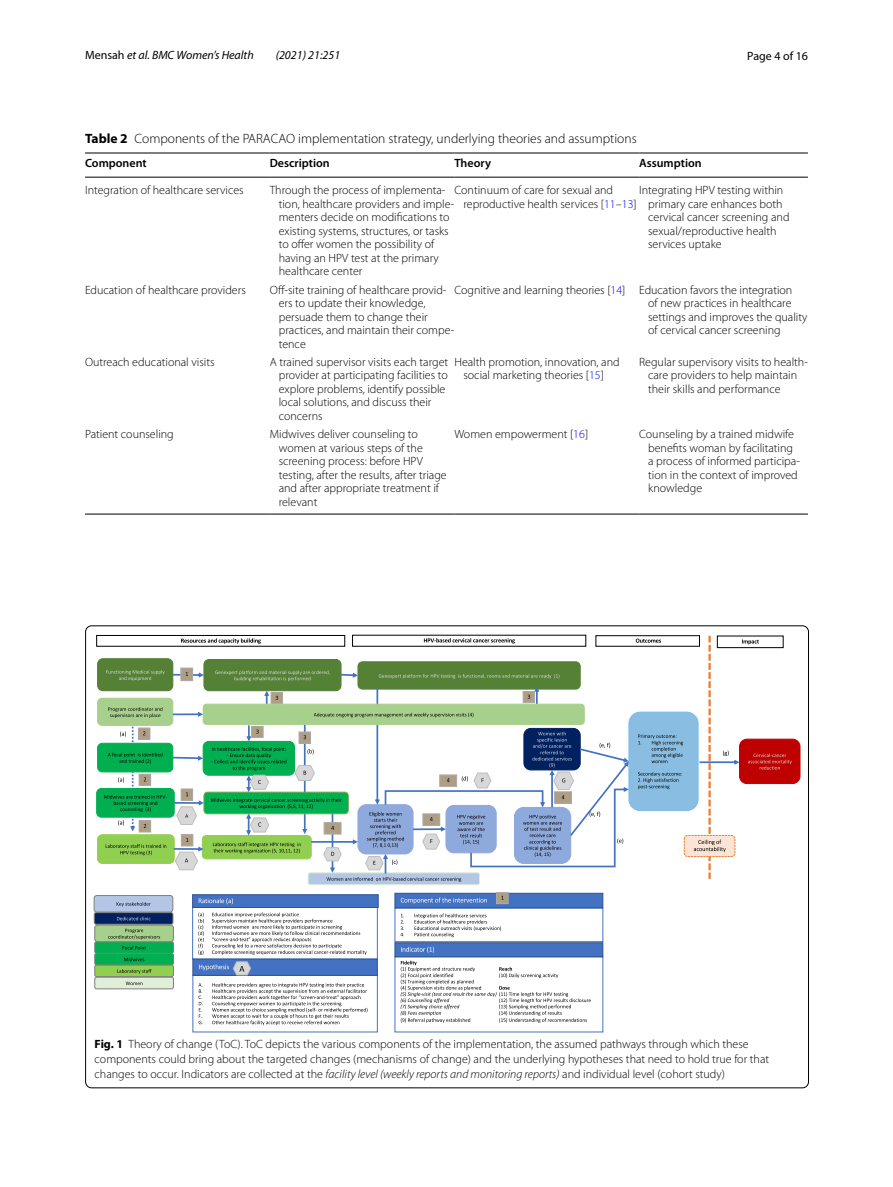
<style>
.page{position:relative;width:893px;height:1187px;background:#fff}
.page>*{position:absolute;margin:0;border:0;box-sizing:border-box;transform-origin:0 0}
.t1{font:300 13.5px "Myriad Pro";color:#000}
.t2{font:300 12px/13.5px "Myriad Pro";color:#000}
.t3{font:italic 12px "Myriad Pro";color:#000}
.t4{font:600 12px "Myriad Pro";color:#000}
.t5{font:12px "Myriad Pro";color:#000}
.s1{font-style:normal}
.s2{font-weight:700}
.s3{color:#00f}
.s4{font-style:italic}
</style>
<div class="page">
<div style="left:192px;top:907px;width:186px;height:52px;background:#fff;border:1px solid #4472c3"></div>
<svg style="left:198px;top:912px;width:6px;height:42px"></svg>
<svg style="left:212px;top:912px;width:155px;height:42px"></svg>
<div style="left:96px;top:635px;width:249px;height:11px;border:1px solid #000"></div>
<div style="left:98px;top:658px;width:75px;height:32px;background:#548135;border-radius:5px"></div>
<div style="left:97px;top:658px;width:76px;height:33px;border:1px solid #548135;border-radius:5px"></div>
<svg style="left:106px;top:670px;width:59px;height:11px"></svg>
<div style="left:98px;top:698px;width:75px;height:27px;background:#a8d08d;border-radius:5px"></div>
<div style="left:97px;top:697px;width:76px;height:28px;border:1px solid #a8d08d;border-radius:5px"></div>
<svg style="left:108px;top:707px;width:54px;height:11px"></svg>
<div style="left:98px;top:834px;width:76px;height:29px;background:#91cf50;border-radius:5px"></div>
<div style="left:97px;top:834px;width:78px;height:29px;border:1px solid #91cf50;border-radius:5px"></div>
<svg style="left:106px;top:844px;width:60px;height:11px"></svg>
<div style="left:308px;top:872px;width:171px;height:12px;background:#b3c6e6;border-radius:2px"></div>
<div style="left:308px;top:872px;width:172px;height:13px;border:1px solid #e1efd8;border-radius:2px"></div>
<div style="left:739px;top:739px;width:61px;height:44px;background:#bf0000;border-radius:7px"></div>
<div style="left:739px;top:738px;width:61px;height:45px;border:1px solid #bf0000;border-radius:7px"></div>
<div style="left:95px;top:964px;width:78px;height:12px;background:#91cf50;border-radius:2px"></div>
<div style="left:94px;top:964px;width:80px;height:12px;border:1px solid #7f7f7f;border-radius:2px"></div>
<svg style="left:117px;top:969px;width:35px;height:4px"></svg>
<div style="left:95px;top:953px;width:78px;height:11px;background:#00af50;border-radius:2px"></div>
<div style="left:94px;top:952px;width:80px;height:13px;border:1px solid #7f7f7f;border-radius:2px"></div>
<svg style="left:124px;top:957px;width:20px;height:4px"></svg>
<div style="left:95px;top:941px;width:78px;height:12px;background:#00af50;border-radius:2px"></div>
<div style="left:94px;top:941px;width:80px;height:12px;border:1px solid #7f7f7f;border-radius:2px"></div>
<svg style="left:123px;top:946px;width:23px;height:3px"></svg>
<div style="left:95px;top:925px;width:78px;height:16px;background:#a8d08d;border-radius:3px"></div>
<div style="left:94px;top:924px;width:80px;height:18px;border:1px solid #7f7f7f;border-radius:3px"></div>
<svg style="left:108px;top:928px;width:52px;height:11px"></svg>
<div style="left:94px;top:912px;width:79px;height:12px;background:#002060;border-radius:2px"></div>
<div style="left:94px;top:912px;width:79px;height:12px;border:1px solid #7f7f7f;border-radius:2px"></div>
<svg style="left:117px;top:916px;width:34px;height:4px"></svg>
<div style="left:192px;top:974px;width:186px;height:58px;border:1px solid #4472c3"></div>
<svg style="left:198px;top:983px;width:5px;height:41px"></svg>
<svg style="left:212px;top:983px;width:155px;height:42px"></svg>
<div style="left:192px;top:958px;width:186px;height:17px;background:#4472c3;border:1px solid #2f528e"></div>
<div style="left:395px;top:907px;width:208px;height:35px;background:#fff;border:1px solid #4472c3"></div>
<svg style="left:400px;top:914px;width:4px;height:22px"></svg>
<svg style="left:414px;top:913px;width:87px;height:24px"></svg>
<div style="left:395px;top:892px;width:208px;height:16px;background:#4472c3;border:1px solid #2f528e"></div>
<svg style="left:401px;top:897px;width:86px;height:6px"></svg>
<div style="left:192px;top:894px;width:187px;height:13px;background:#4472c3;border:1px solid #2f528e"></div>
<svg style="left:199px;top:898px;width:34px;height:6px"></svg>
<svg style="left:401px;top:960px;width:190px;height:62px"></svg>
<div style="left:395px;top:942px;width:208px;height:15px;background:#4472c3;border:1px solid #2f528e"></div>
<svg style="left:401px;top:946px;width:33px;height:6px"></svg>
<svg style="left:199px;top:961px;width:52px;height:14px"></svg>
<div style="left:497px;top:892px;width:11px;height:11px;background:#ae9e84"></div>
<div style="left:496px;top:892px;width:13px;height:11px;border:1px solid #aeaaaa"></div>
<div style="left:94px;top:895px;width:79px;height:17px;background:#b3c6e6;border-radius:3px"></div>
<div style="left:94px;top:895px;width:79px;height:17px;border:1px solid #7f7f7f;border-radius:3px"></div>
<svg style="left:117px;top:902px;width:34px;height:4px"></svg>
<div style="left:95px;top:977px;width:78px;height:11px;background:#e1efd8;border-radius:2px"></div>
<div style="left:94px;top:976px;width:80px;height:13px;border:1px solid #7f7f7f;border-radius:2px"></div>
<svg style="left:126px;top:981px;width:16px;height:4px"></svg>
<div style="left:139px;top:820px;width:12px;height:12px;border:1px solid #aeaaaa"></div>
<div style="left:98px;top:743px;width:75px;height:28px;background:#00af50;border-radius:5px"></div>
<div style="left:97px;top:742px;width:76px;height:30px;border:1px solid #00af50;border-radius:5px"></div>
<div style="left:97px;top:788px;width:77px;height:29px;background:#00af50;border-radius:5px"></div>
<div style="left:96px;top:788px;width:79px;height:29px;border:1px solid #00af50;border-radius:5px"></div>
<svg style="left:104px;top:726px;width:63px;height:105px"></svg>
<svg style="left:173px;top:635px;width:619px;height:246px"></svg>
<hr style="left:85px;top:153px;width:185px;height:1px;background:#000">
<hr style="left:85px;top:177px;width:185px;height:1px;background:#000">
<hr style="left:270px;top:153px;width:184px;height:1px;background:#000">
<hr style="left:270px;top:177px;width:184px;height:1px;background:#000">
<hr style="left:454px;top:153px;width:185px;height:1px;background:#000">
<hr style="left:454px;top:177px;width:185px;height:1px;background:#000">
<hr style="left:639px;top:153px;width:169px;height:1px;background:#000">
<hr style="left:639px;top:177px;width:169px;height:1px;background:#000">
<hr style="left:85px;top:514px;width:185px;height:1px;background:#000">
<hr style="left:270px;top:514px;width:184px;height:1px;background:#000">
<hr style="left:454px;top:514px;width:185px;height:1px;background:#000">
<hr style="left:639px;top:514px;width:169px;height:1px;background:#000">
<p class="t3" style="left:85px;top:48px;width:170px"><span class="s1">Mensah</span> et al. BMC Women’s Health</p>
<p class="t3" style="left:276px;top:48px;width:66px">(2021) 21:251</p>
<p class="t5" style="left:747px;top:48px;width:62px">Page 4 of 16</p>
<p class="t1" style="left:85px;top:131px;width:553px"><span class="s2">Table 2</span> Components of the PARACAO implementation strategy, underlying theories and assumptions</p>
<p class="t4" style="left:85px;top:156px;width:63px">Component</p>
<p class="t4" style="left:270px;top:156px;width:62px">Description</p>
<p class="t4" style="left:454px;top:156px;width:38px">Theory</p>
<p class="t4" style="left:639px;top:156px;width:64px">Assumption</p>
<p class="t2" style="left:85px;top:184px;width:160px">Integration of healthcare services</p>
<p class="t2" style="left:279px;top:184px;width:177px;text-indent:-9px">Through the process of implementa&shy;tion, healthcare providers and imple&shy;menters decide on modifications to existing systems, structures, or tasks to offer women the possibility of having an HPV test at the primary healthcare center</p>
<p class="t2" style="left:463px;top:184px;width:175px;text-indent:-9px">Continuum of care for sexual and reproductive health services [<span class="s3">11</span>–<span class="s3">13</span>]</p>
<p class="t2" style="left:648px;top:184px;width:143px;text-indent:-9px">Integrating HPV testing within primary care enhances both cervical cancer screening and sexual/reproductive health services uptake</p>
<p class="t2" style="left:85px;top:283px;width:162px">Education of healthcare providers</p>
<p class="t2" style="left:279px;top:283px;width:177px;text-indent:-9px">Off-site training of healthcare provid&shy;ers to update their knowledge, persuade them to change their practices, and maintain their compe&shy;tence</p>
<p class="t2" style="left:648px;top:283px;width:161px;text-indent:-194px">Cognitive and learning theories [<span class="s3">14</span>] Education favors the integration<br>of new practices in healthcare settings and improves the quality of cervical cancer screening</p>
<p class="t2" style="left:85px;top:355px;width:131px">Outreach educational visits</p>
<p class="t2" style="left:279px;top:355px;width:171px;text-indent:-9px">A trained supervisor visits each target provider at participating facilities to explore problems, identify possible local solutions, and discuss their concerns</p>
<p class="t2" style="left:454px;top:355px;width:167px;text-align:center">Health promotion, innovation, and social marketing theories [<span class="s3">15</span>]</p>
<p class="t2" style="left:648px;top:355px;width:161px;text-indent:-9px">Regular supervisory visits to health&shy;care providers to help maintain their skills and performance</p>
<p class="t2" style="left:85px;top:427px;width:90px">Patient counseling</p>
<p class="t2" style="left:279px;top:427px;width:169px;text-indent:-9px">Midwives deliver counseling to women at various steps of the screening process: before HPV testing, after the results, after triage and after appropriate treatment if relevant</p>
<p class="t2" style="left:454px;top:427px;width:135px">Women empowerment [<span class="s3">16</span>]</p>
<p class="t2" style="left:648px;top:427px;width:153px;text-indent:-9px">Counseling by a trained midwife benefits woman by facilitating a process of informed participa&shy;tion in the context of improved knowledge</p>
<p class="t2" style="left:95px;top:1036px;width:676px;line-height:15px"><span class="s2">Fig. 1</span> Theory of change (ToC). ToC depicts the various components of the implementation, the assumed pathways through which these components could bring about the targeted changes (mechanisms of change) and the underlying hypotheses that need to hold true for that changes to occur. Indicators are collected at the <span class="s4">facility level (weekly reports and monitoring reports)</span> and individual level (cohort study)</p>
</div>
